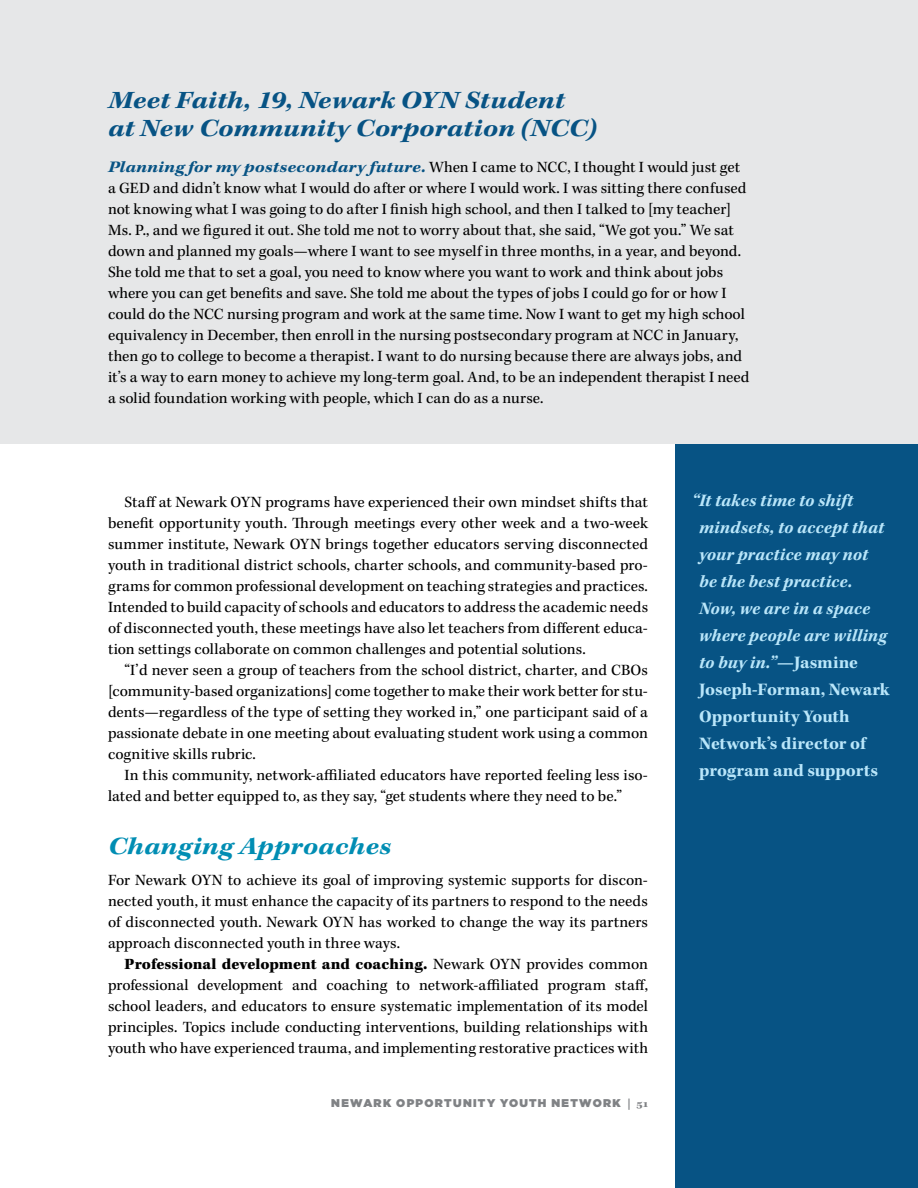
<style>
.page{position:relative;width:918px;height:1188px;background:#fff}
.page>*{position:absolute;margin:0;border:0;box-sizing:border-box;transform-origin:0 0}
.t1{font:italic 700 expanded 24.75px/28.5px "Kepler Std";letter-spacing:.005em;color:#075384}
.t2{font:italic 700 expanded 24.75px "Kepler Std";letter-spacing:.01em;color:#008db3}
.t3{font:italic 700 18px/27px "Kepler Std";letter-spacing:.005em;color:#b9e6fa}
.t4{font:16.05px/21px "Kepler Std";letter-spacing:.005em;color:#000;text-align:justify}
.t5{font:900 11.25px "Gotham";letter-spacing:.115em;color:#808285}
.s1{font-weight:700;font-style:italic;font-stretch:expanded;color:#075384}
.s2{font-weight:900}
.s3{font-family:"Kepler Std";font-weight:700;font-stretch:expanded}
.s4{font-style:normal}
</style>
<div class="page">
<div style="left:0;top:0;width:918px;height:444px;background:#e6e7e8"></div>
<div style="left:675px;top:444px;width:243px;height:744px;background:#075384"></div>
<h1 class="t1" style="left:108px;top:87px;width:490px">Meet Faith, 19, Newark OYN Student at New Community Corporation (NCC)</h1>
<p class="t4" style="left:108px;top:157px;width:643px;text-align:left"><span class="s1">Planning for my postsecondary future.</span> When I came to NCC, I thought I would just get a GED and didn’t know what I would do after or where I would work. I was sitting there confused not knowing what I was going to do after I finish high school, and then I talked to [my teacher] Ms. P., and we figured it out. She told me not to worry about that, she said, “We got you.” We sat down and planned my goals—where I want to see myself in three months, in a year, and beyond.<br>She told me that to set a goal, you need to know where you want to work and think about jobs where you can get benefits and save. She told me about the types of jobs I could go for or how I could do the NCC nursing program and work at the same time. Now I want to get my high school equivalency in December, then enroll in the nursing postsecondary program at NCC in January, then go to college to become a therapist. I want to do nursing because there are always jobs, and it’s a way to earn money to achieve my long-term goal. And, to be an independent therapist I need a solid foundation working with people, which I can do as a nurse.</p>
<p class="t4" style="left:108px;top:492px;width:542px;text-indent:16px">Staff at Newark OYN programs have experienced their own mindset shifts that benefit opportunity youth. Through meetings every other week and a two-week summer institute, Newark OYN brings together educators serving disconnected youth in traditional district schools, charter schools, and community-based pro&shy;grams for common professional development on teaching strategies and practices.<br>Intended to build capacity of schools and educators to address the academic needs of disconnected youth, these meetings have also let teachers from different educa&shy;tion settings collaborate on common challenges and potential solutions.</p>
<p class="t4" style="left:108px;top:660px;width:542px;text-indent:16px">“I’d never seen a group of teachers from the school district, charter, and CBOs [community-based organizations] come together to make their work better for stu&shy;dents—regardless of the type of setting they worked in,” one participant said of a passionate debate in one meeting about evaluating student work using a common cognitive skills rubric.</p>
<p class="t4" style="left:108px;top:765px;width:542px;text-indent:16px">In this community, network-affiliated educators have reported feeling less iso&shy;lated and better equipped to, as they say, “get students where they need to be.”</p>
<h1 class="t2" style="left:108px;top:831px;width:285px">Changing Approaches</h1>
<p class="t4" style="left:108px;top:870px;width:542px">For Newark OYN to achieve its goal of improving systemic supports for discon&shy;nected youth, it must enhance the capacity of its partners to respond to the needs of disconnected youth. Newark OYN has worked to change the way its partners approach disconnected youth in three ways.</p>
<p class="t4" style="left:108px;top:954px;width:542px;text-indent:16px"><span class="s2">Professional development and coaching.</span> Newark OYN provides common professional development and coaching to network-affiliated program staff, school leaders, and educators to ensure systematic implementation of its model principles. Topics include conducting interventions, building relationships with youth who have experienced trauma, and implementing restorative practices with</p>
<p class="t5" style="left:331px;top:1095px;width:318px">NEWARK OPPORTUNITY YOUTH NETWORK <span class="s3">| 51</span></p>
<p class="t3" style="left:699px;top:487px;width:192px;text-indent:-7px">“It takes time to shift mindsets, to accept that your practice may not be the best practice.<br>Now, we are in a space where people are willing to buy in.”<span class="s4">—Jasmine<br>Joseph-Forman, Newark<br>Opportunity Youth<br>Network’s director of program and supports</span></p>
</div>
